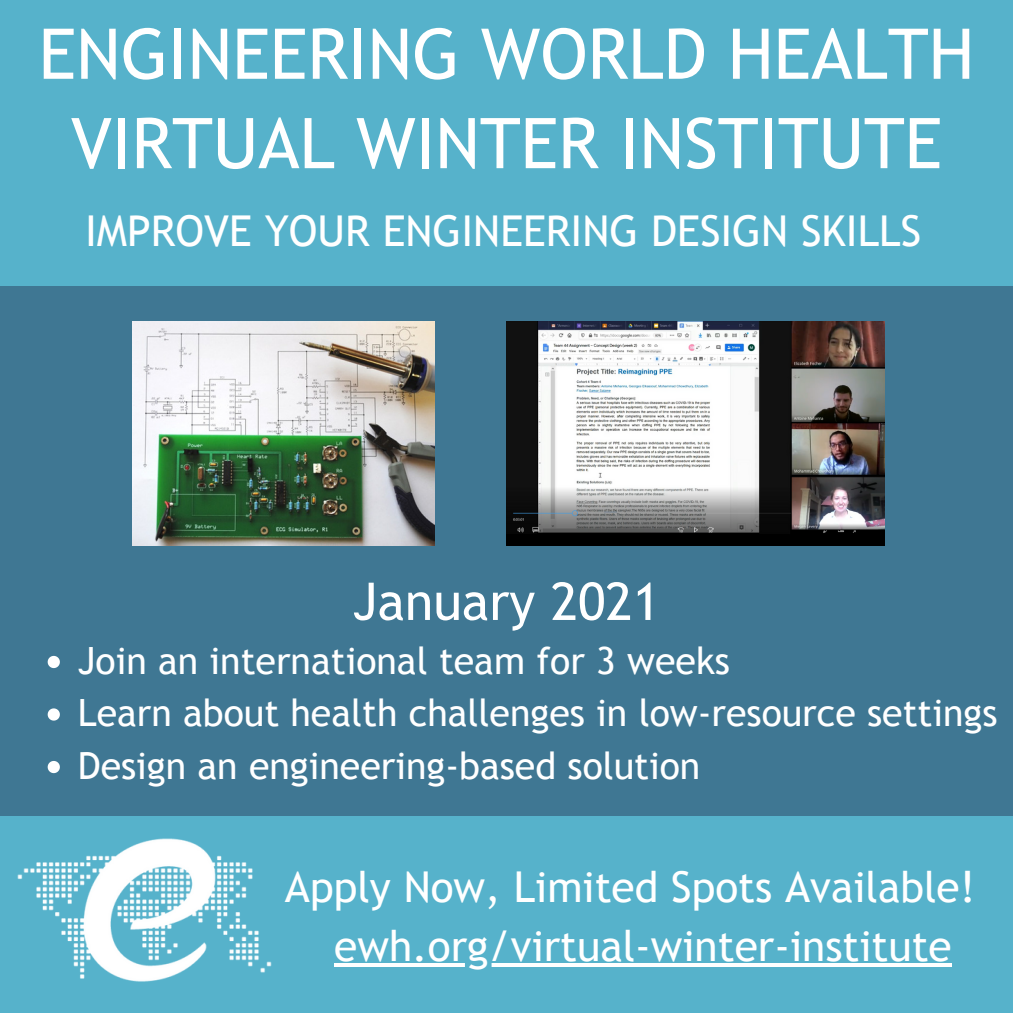
<style>
.page{position:relative;width:1013px;height:1013px;background:#fff}
.page>*{position:absolute;margin:0;border:0;box-sizing:border-box;transform-origin:0 0}
.t1{font:70px "Trebuchet MS";color:#fff}
.t2{font:52.12px "Trebuchet MS";color:#fff}
.t3{font:42.5px/59px "Trebuchet MS";color:#fff}
.t4{font:37.5px/52.5px "Trebuchet MS";color:#fff}
</style>
<div class="page">
<div style="left:0;top:0;width:1012px;height:1012px;background:#3f7793"></div>
<div style="left:0;top:0;width:1012px;height:285px;background:#56b2cb"></div>
<div style="left:0;top:816px;width:1012px;height:196px;background:#56b2cb"></div>
<img style="left:506px;top:322px;width:378px;height:223px">
<img style="left:132px;top:322px;width:302px;height:223px">
<svg style="left:48px;top:656px;width:12px;height:12px"></svg>
<svg style="left:48px;top:708px;width:12px;height:12px"></svg>
<svg style="left:48px;top:761px;width:12px;height:12px"></svg>
<img style="left:17px;top:838px;width:255px;height:144px">
<hr style="left:334px;top:963px;width:617px;height:4px;background:#fff">
<h1 class="t1" style="left:39px;top:13px;width:937px">ENGINEERING WORLD HEALTH</h1>
<h1 class="t1" style="left:71px;top:102px;width:872px">VIRTUAL WINTER INSTITUTE</h1>
<p class="t3" style="left:85px;top:201px;width:837px">IMPROVE YOUR ENGINEERING DESIGN SKILLS</p>
<h2 class="t2" style="left:353px;top:571px;width:309px">January 2021</h2>
<p class="t4" style="left:78px;top:634px;width:921px">Join an international team for 3 weeks<br>Learn about health challenges in low-resource settings<br>Design an engineering-based solution</p>
<p class="t3" style="left:334px;top:856px;width:642px;text-indent:-49px">Apply Now, Limited Spots Available! ewh.org/virtual-winter-institute</p>
</div>
